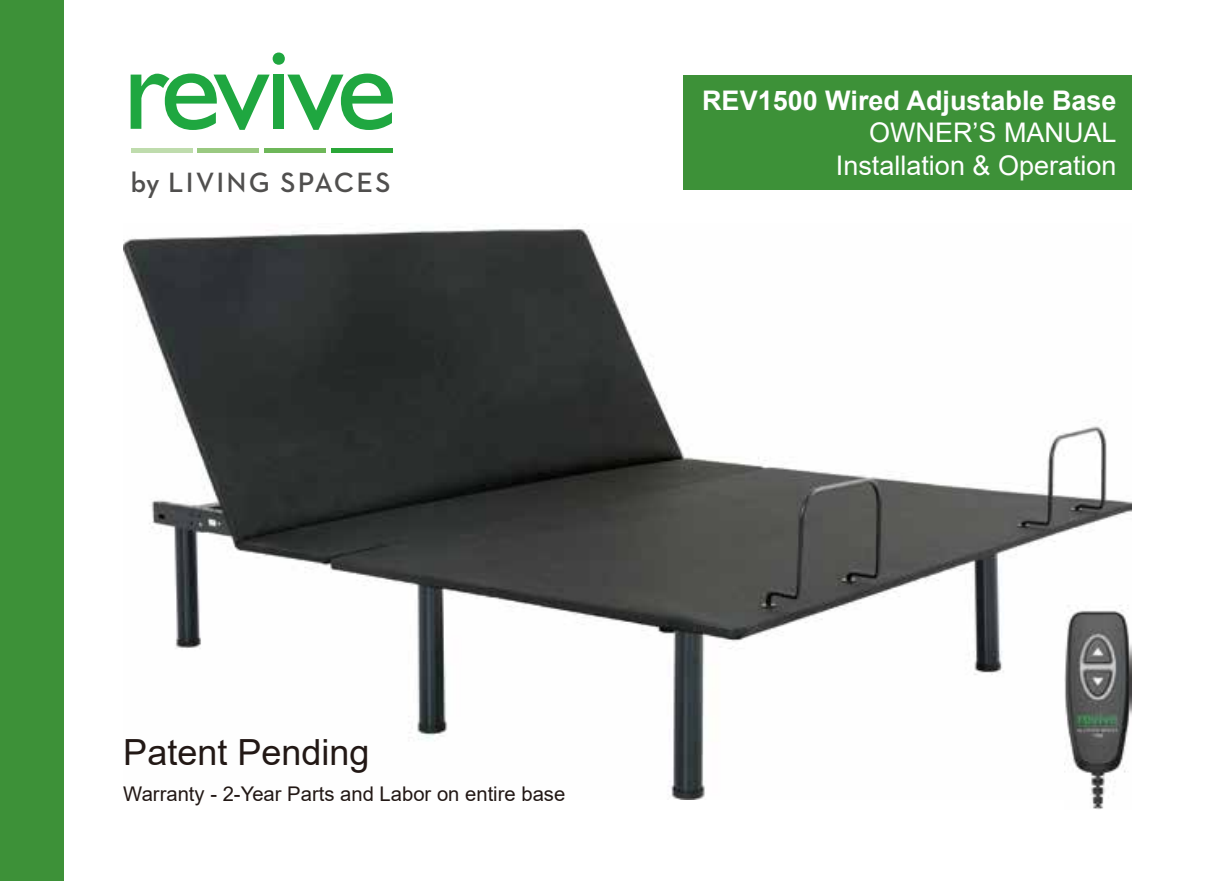
<style>
.page{position:relative;width:1212px;height:881px;background:#fff}
.page>*{position:absolute;margin:0;border:0;box-sizing:border-box;transform-origin:0 0}
.t1{font:36px "Arial";color:#221815}
.t2{font:600 28.35px "Neutraface 2 Text";letter-spacing:.075em;color:#504f4e}
.t3{font:27px/32.4px "Arial";color:#fff;text-align:right}
.t4{font:700 27px "Arial";color:#fff}
.t5{font:20.25px "Arial";color:#221815}
</style>
<div class="page">
<img style="left:123px;top:229px;width:1009px;height:570px">
<div style="left:0;top:0;width:64px;height:880px;background:#3d9138"></div>
<div style="left:683px;top:75px;width:449px;height:115px;background:#3d9138"></div>
<svg style="left:131px;top:73px;width:139px;height:57px"></svg>
<svg style="left:287px;top:73px;width:106px;height:57px"></svg>
<div style="left:273px;top:75px;width:11px;height:54px;background:#1fa740"></div>
<svg style="left:273px;top:52px;width:12px;height:13px"></svg>
<hr style="left:131px;top:148px;width:62px;height:4px;background:#bfdcad">
<hr style="left:197px;top:148px;width:62px;height:4px;background:#9ac981">
<hr style="left:264px;top:148px;width:62px;height:4px;background:#6eb759">
<hr style="left:331px;top:148px;width:62px;height:4px;background:#2aa738">
<img style="left:1064px;top:603px;width:68px;height:205px">
<h2 class="t2" style="left:131px;top:164px;width:261px">by LIVING SPACES</h2>
<h3 class="t4" style="left:702px;top:81px;width:416px">REV1500 Wired Adjustable Base</h3>
<h3 class="t3" style="left:836px;top:116px;width:282px">OWNER’S MANUAL<br>Installation &amp; Operation</h3>
<h1 class="t1" style="left:123px;top:727px;width:248px">Patent Pending</h1>
<p class="t5" style="left:123px;top:779px;width:443px">Warranty - 2-Year Parts and Labor on entire base</p>
</div>
